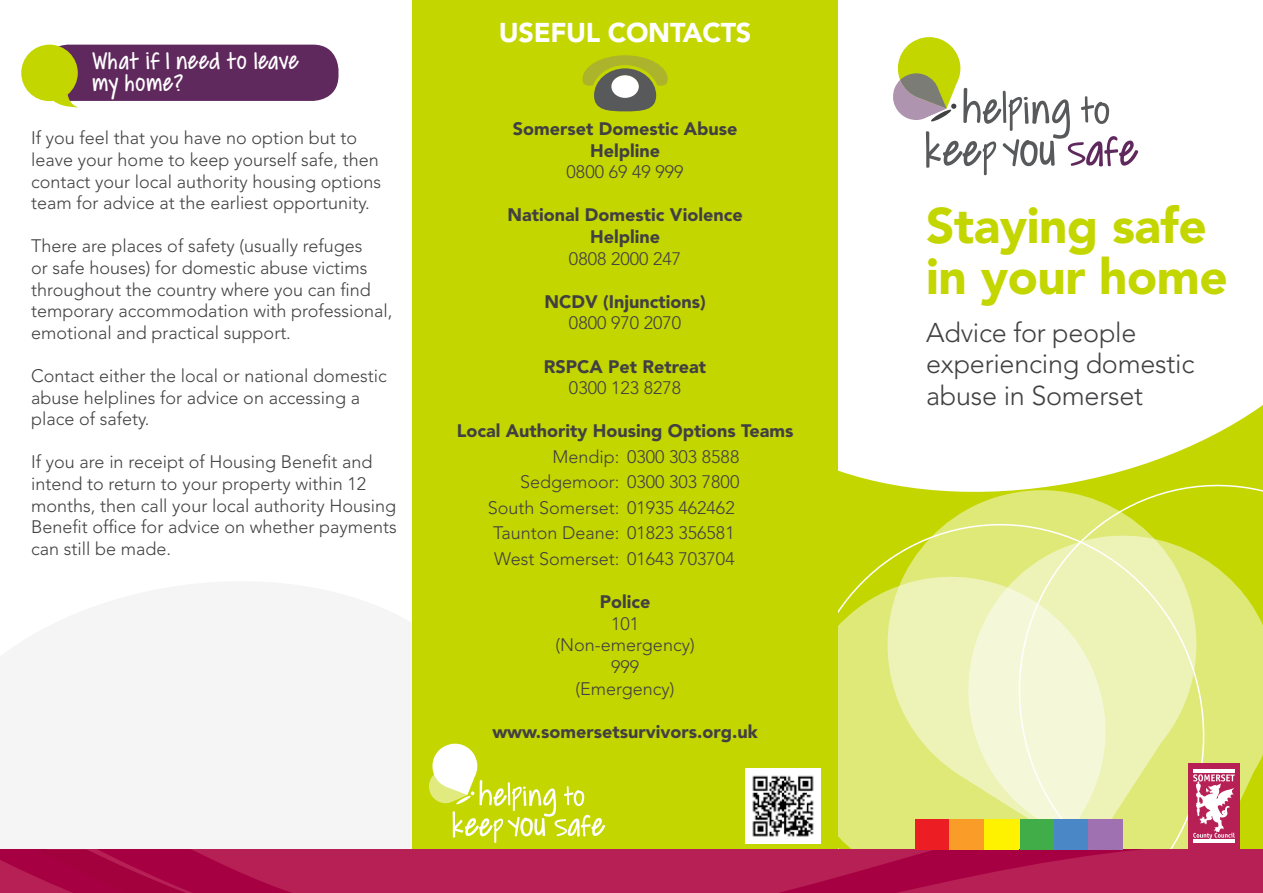
<style>
.page{position:relative;width:1263px;height:893px;background:#fff}
.page>*{position:absolute;margin:0;border:0;box-sizing:border-box;transform-origin:0 0}
.t1{font:900 49.5px/51px "Avenir";letter-spacing:-.01em;color:#c4d600}
.t2{font:300 27px/31.5px "Avenir";letter-spacing:-.01em;color:#414042}
.t3{font:27px/22.5px "Covered By Your Grace";letter-spacing:.025em;color:#fff}
.t4{font:900 27px "Avenir";letter-spacing:-.01em;color:#fff}
.t5{font:300 18px/21.6px "Avenir";color:#414042}
.t6{font:900 18px/21.6px "Avenir";color:#414042;text-align:center}
</style>
<div class="page">
<svg style="left:838px;top:151px;width:425px;height:357px"></svg>
<svg style="left:1002px;top:469px;width:261px;height:56px"></svg>
<svg style="left:873px;top:476px;width:330px;height:90px;background:#d4e149"></svg>
<svg style="left:955px;top:525px;width:308px;height:324px;background:#e0ea80"></svg>
<svg style="left:838px;top:566px;width:275px;height:283px;background:#eaf0a7"></svg>
<div style="left:1188px;top:763px;width:52px;height:86px;background:#b72055"></div>
<hr style="left:1193px;top:840px;width:42px;height:3px;background:#fff">
<hr style="left:1193px;top:769px;width:42px;height:3px;background:#fff">
<svg style="left:1193px;top:774px;width:42px;height:66px"></svg>
<div style="left:412px;top:0;width:426px;height:860px;background:#c4d600"></div>
<svg style="left:292px;top:849px;width:971px;height:44px;background:#b41b52"></svg>
<svg style="left:0;top:849px;width:292px;height:44px;background:#ab0947"></svg>
<svg style="left:429px;top:743px;width:176px;height:100px"></svg>
<svg style="left:582px;top:55px;width:86px;height:56px"></svg>
<img style="left:746px;top:768px;width:75px;height:76px">
<div style="left:915px;top:819px;width:34px;height:30px;background:#ed1d24"></div>
<div style="left:950px;top:819px;width:34px;height:30px;background:#f99d28"></div>
<div style="left:985px;top:819px;width:34px;height:30px;background:#fff200"></div>
<div style="left:1020px;top:819px;width:34px;height:30px;background:#41ad49"></div>
<div style="left:1054px;top:819px;width:35px;height:30px;background:#4987c6"></div>
<div style="left:1088px;top:819px;width:34px;height:30px;background:#9f71b1"></div>
<svg style="left:890px;top:37px;width:248px;height:138px"></svg>
<div style="left:43px;top:45px;width:295px;height:56px;background:#60295e;border-radius:26px"></div>
<svg style="left:21px;top:45px;width:57px;height:63px"></svg>
<h2 class="t3" style="left:92px;top:51px;width:208px">What if I need to leave my home?</h2>
<p class="t5" style="left:31px;top:127px;width:351px">If you feel that you have no option but to leave your home to keep yourself safe, then contact your local authority housing options team for advice at the earliest opportunity.</p>
<p class="t5" style="left:31px;top:235px;width:363px">There are places of safety (usually refuges<br>or safe houses) for domestic abuse victims throughout the country where you can find temporary accommodation with professional, emotional and practical support.</p>
<p class="t5" style="left:31px;top:365px;width:357px">Contact either the local or national domestic abuse helplines for advice on accessing a place of safety.</p>
<p class="t5" style="left:31px;top:451px;width:367px">If you are in receipt of Housing Benefit and intend to return to your property within 12 months, then call your local authority Housing Benefit office for advice on whether payments can still be made.</p>
<h2 class="t4" style="left:499px;top:16px;width:254px">USEFUL CONTACTS</h2>
<p class="t6" style="left:513px;top:118px;width:226px">Somerset Domestic Abuse<br>Helpline</p>
<p class="t5" style="left:567px;top:161px;width:118px">0800 69 49 999</p>
<p class="t6" style="left:507px;top:204px;width:237px">National Domestic Violence<br>Helpline</p>
<p class="t5" style="left:569px;top:248px;width:114px">0808 2000 247</p>
<p class="t6" style="left:544px;top:291px;width:163px">NCDV (Injunctions)</p>
<p class="t5" style="left:569px;top:312px;width:114px">0800 970 2070</p>
<p class="t6" style="left:544px;top:355px;width:164px">RSPCA Pet Retreat</p>
<p class="t5" style="left:569px;top:377px;width:114px">0300 123 8278</p>
<p class="t6" style="left:457px;top:420px;width:338px">Local Authority Housing Options Teams</p>
<p class="t5" style="left:488px;top:444px;width:253px;line-height:25.5px;text-align:right">Mendip: 0300 303 8588<br>Sedgemoor: 0300 303 7800<br>South Somerset: 01935 462462<br>Taunton Deane: 01823 356581<br>West Somerset: 01643 703704</p>
<p class="t6" style="left:600px;top:591px;width:52px">Police</p>
<p class="t5" style="left:556px;top:613px;width:141px;text-align:center">101 (Non-emergency)<br>999<br>(Emergency)</p>
<p class="t6" style="left:492px;top:721px;width:267px">www.somersetsurvivors.org.uk</p>
<h1 class="t1" style="left:926px;top:200px;width:303px">Staying safe in your home</h1>
<h2 class="t2" style="left:926px;top:317px;width:270px">Advice for people experiencing domestic abuse in Somerset</h2>
</div>
